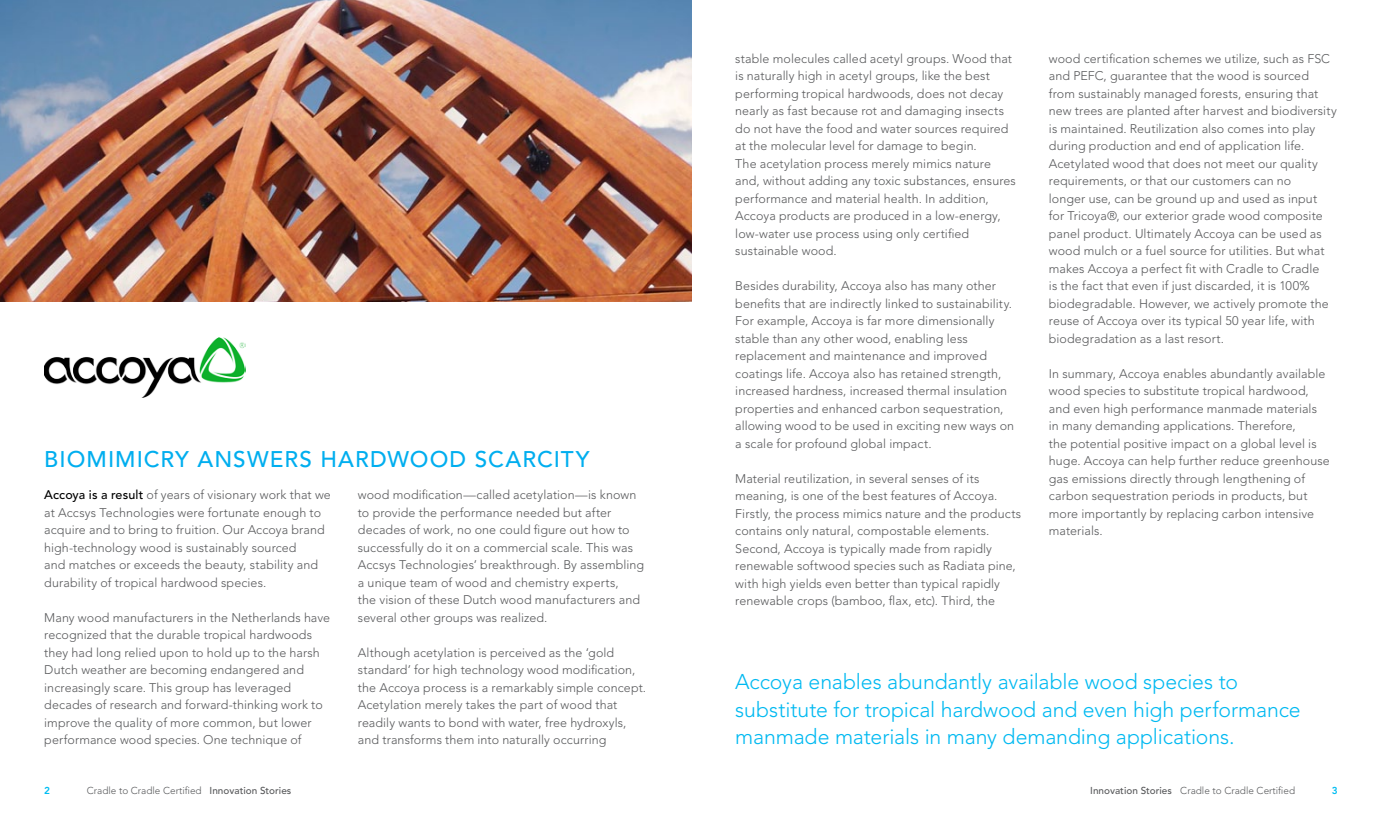
<style>
.page{position:relative;width:1382px;height:815px;background:#fff}
.page>*{position:absolute;margin:0;border:0;box-sizing:border-box;transform-origin:0 0}
.t1{font:500 22.5px "Avenir";letter-spacing:.045em;color:#00aeef}
.t2{font:300 21.25px/27.5px "Avenir";letter-spacing:-.005em;color:#00b9f1}
.t3{font:300 12.5px/17.5px "Avenir";letter-spacing:.005em;color:#58595b}
.t4{font:300 10px "Avenir";color:#58595b}
.t5{font:800 10px "Avenir";color:#00bdf2}
.s1{font-weight:500;color:#000}
.s2{font-weight:500}
</style>
<div class="page">
<img style="left:45px;top:337px;width:200px;height:60px">
<img style="left:0;top:0;width:691px;height:301px">
<h1 class="t1" style="left:44px;top:446px;width:547px">Biomimicry Answers Hardwood Scarcity</h1>
<p class="t3" style="left:44px;top:486px;width:288px"><span class="s1">Accoya is a result</span> of years of visionary work that we at Accsys Technologies were fortunate enough to acquire and to bring to fruition. Our Accoya brand high-technology wood is sustainably sourced<br>and matches or exceeds the beauty, stability and durability of tropical hardwood species.</p>
<p class="t3" style="left:44px;top:609px;width:287px">Many wood manufacturers in the Netherlands have recognized that the durable tropical hardwoods they had long relied upon to hold up to the harsh Dutch weather are becoming endangered and increasingly scare. This group has leveraged decades of research and forward-thinking work to improve the quality of more common, but lower performance wood species. One technique of</p>
<p class="t3" style="left:358px;top:486px;width:288px">wood modification—called acetylation—is known to provide the performance needed but after decades of work, no one could figure out how to successfully do it on a commercial scale. This was Accsys Technologies’ breakthrough. By assembling a unique team of wood and chemistry experts,<br>the vision of these Dutch wood manufacturers and several other groups was realized.</p>
<p class="t3" style="left:358px;top:644px;width:290px">Although acetylation is perceived as the ‘gold standard’ for high technology wood modification, the Accoya process is a remarkably simple concept.<br>Acetylation merely takes the part of wood that readily wants to bond with water, free hydroxyls, and transforms them into naturally occurring</p>
<p class="t3" style="left:735px;top:50px;width:282px">stable molecules called acetyl groups. Wood that is naturally high in acetyl groups, like the best performing tropical hardwoods, does not decay nearly as fast because rot and damaging insects do not have the food and water sources required at the molecular level for damage to begin.<br>The acetylation process merely mimics nature and, without adding any toxic substances, ensures performance and material health. In addition, Accoya products are produced in a low-energy, low-water use process using only certified sustainable wood.</p>
<p class="t3" style="left:735px;top:277px;width:280px">Besides durability, Accoya also has many other benefits that are indirectly linked to sustainability.<br>For example, Accoya is far more dimensionally stable than any other wood, enabling less replacement and maintenance and improved coatings life. Accoya also has retained strength, increased hardness, increased thermal insulation properties and enhanced carbon sequestration, allowing wood to be used in exciting new ways on a scale for profound global impact.</p>
<p class="t3" style="left:735px;top:470px;width:287px">Material reutilization, in several senses of its meaning, is one of the best features of Accoya.<br>Firstly, the process mimics nature and the products contains only natural, compostable elements.<br>Second, Accoya is typically made from rapidly renewable softwood species such as Radiata pine, with high yields even better than typical rapidly renewable crops (bamboo, flax, etc). Third, the</p>
<p class="t3" style="left:1049px;top:50px;width:289px">wood certification schemes we utilize, such as FSC and PEFC, guarantee that the wood is sourced from sustainably managed forests, ensuring that new trees are planted after harvest and biodiversity is maintained. Reutilization also comes into play during production and end of application life.<br>Acetylated wood that does not meet our quality requirements, or that our customers can no<br>longer use, can be ground up and used as input<br>for Tricoya®, our exterior grade wood composite panel product. Ultimately Accoya can be used as wood mulch or a fuel source for utilities. But what makes Accoya a perfect fit with Cradle to Cradle<br>is the fact that even if just discarded, it is 100% biodegradable. However, we actively promote the reuse of Accoya over its typical 50 year life, with biodegradation as a last resort.</p>
<p class="t3" style="left:1049px;top:365px;width:282px">In summary, Accoya enables abundantly available wood species to substitute tropical hardwood, and even high performance manmade materials in many demanding applications. Therefore,<br>the potential positive impact on a global level is huge. Accoya can help further reduce greenhouse gas emissions directly through lengthening of carbon sequestration periods in products, but more importantly by replacing carbon intensive materials.</p>
<h2 class="t2" style="left:735px;top:668px;width:567px">Accoya enables abundantly available wood species to substitute for tropical hardwood and even high performance manmade materials in many demanding applications.</h2>
<p class="t5" style="left:44px;top:784px;width:7px">2</p>
<p class="t4" style="left:87px;top:784px;width:206px">Cradle to Cradle Certified <span class="s2">Innovation Stories</span></p>
<p class="t4" style="left:1090px;top:784px;width:206px"><span class="s2">Innovation Stories</span> Cradle to Cradle Certified</p>
<p class="t5" style="left:1332px;top:784px;width:7px">3</p>
</div>
